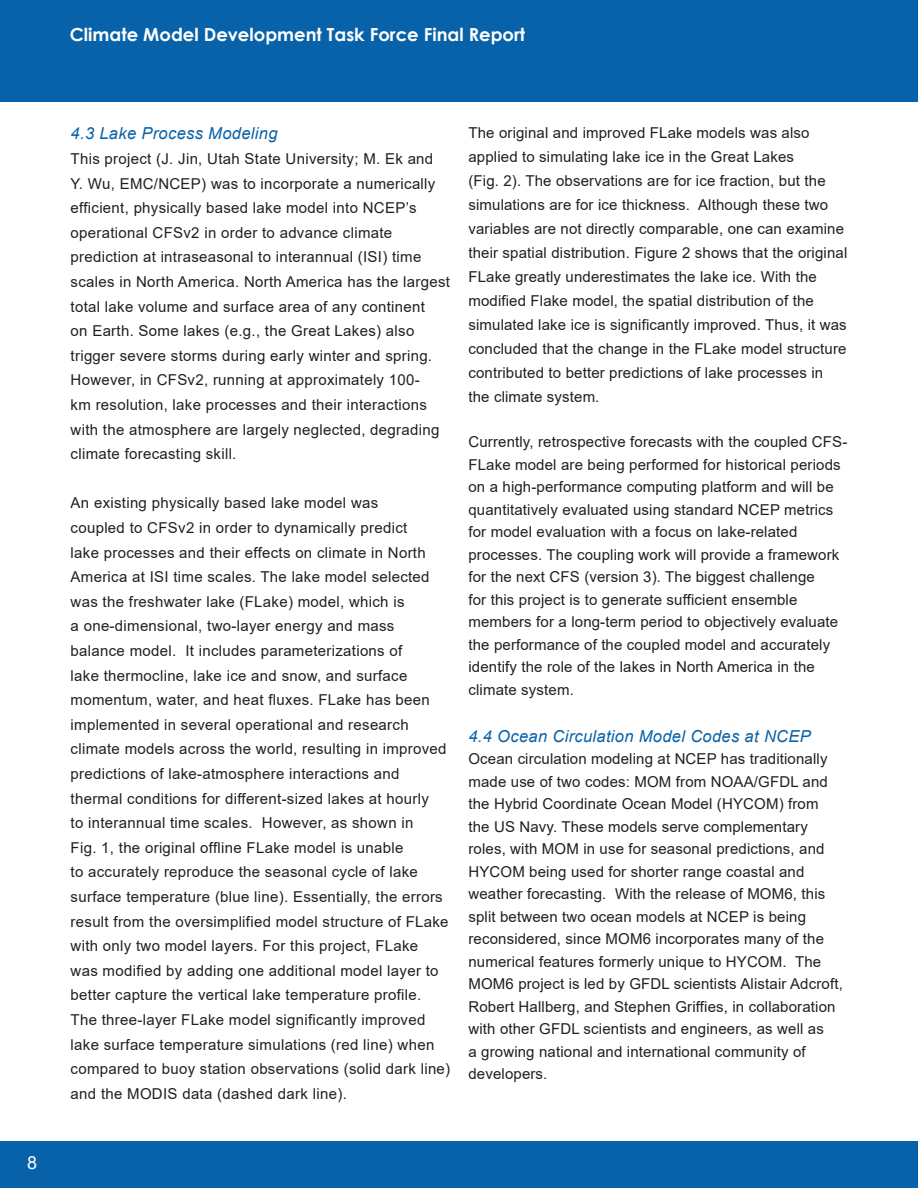
<style>
.page{position:relative;width:918px;height:1188px;background:#fff}
.page>*{position:absolute;margin:0;border:0;box-sizing:border-box;transform-origin:0 0}
.t1{font:700 18px "Century Gothic";color:#fff}
.t2{font:18px "Arial";color:#fff}
.Body{font:italic 16.5px "Arial";letter-spacing:.02em;color:#0862a9}
.Body-2{font:15px/24.6px "Arial";letter-spacing:.01em;color:#231f20}
</style>
<div class="page">
<div style="left:0;top:0;width:918px;height:102px;background:#0862a9"></div>
<div style="left:0;top:1142px;width:918px;height:46px;background:#0862a9"></div>
<p class="t2" style="left:27px;top:1150px;width:12px">8</p>
<p class="t1" style="left:70px;top:20px;width:457px">Climate Model Development Task Force Final Report</p>
<p class="Body" style="left:71px;top:123px;width:208px">4.3 Lake Process Modeling</p>
<p class="Body-2" style="left:71px;top:146px;width:381px">This project (J. Jin, Utah State University; M. Ek and<br>Y. Wu, EMC/NCEP) was to incorporate a numerically efficient, physically based lake model into NCEP’s operational CFSv2 in order to advance climate prediction at intraseasonal to interannual (ISI) time scales in North America. North America has the largest total lake volume and surface area of any continent<br>on Earth. Some lakes (e.g., the Great Lakes) also trigger severe storms during early winter and spring.<br>However, in CFSv2, running at approximately 100-<br>km resolution, lake processes and their interactions with the atmosphere are largely neglected, degrading climate forecasting skill.</p>
<p class="Body-2" style="left:71px;top:491px;width:381px">An existing physically based lake model was<br>coupled to CFSv2 in order to dynamically predict<br>lake processes and their effects on climate in North America at ISI time scales. The lake model selected was the freshwater lake (FLake) model, which is<br>a one-dimensional, two-layer energy and mass balance model. It includes parameterizations of<br>lake thermocline, lake ice and snow, and surface momentum, water, and heat fluxes. FLake has been implemented in several operational and research climate models across the world, resulting in improved predictions of lake-atmosphere interactions and thermal conditions for different-sized lakes at hourly<br>to interannual time scales. However, as shown in<br>Fig. 1, the original offline FLake model is unable<br>to accurately reproduce the seasonal cycle of lake surface temperature (blue line). Essentially, the errors result from the oversimplified model structure of FLake with only two model layers. For this project, FLake<br>was modified by adding one additional model layer to better capture the vertical lake temperature profile.<br>The three-layer FLake model significantly improved lake surface temperature simulations (red line) when compared to buoy station observations (solid dark line) and the MODIS data (dashed dark line).</p>
<p class="Body-2" style="left:468px;top:121px;width:381px;line-height:24px">The original and improved FLake models was also applied to simulating lake ice in the Great Lakes<br>(Fig. 2). The observations are for ice fraction, but the simulations are for ice thickness. Although these two variables are not directly comparable, one can examine their spatial distribution. Figure 2 shows that the original FLake greatly underestimates the lake ice. With the modified Flake model, the spatial distribution of the simulated lake ice is significantly improved. Thus, it was concluded that the change in the FLake model structure contributed to better predictions of lake processes in the climate system.</p>
<p class="Body-2" style="left:468px;top:431px;width:380px;line-height:22.5px">Currently, retrospective forecasts with the coupled CFS-FLake model are being performed for historical periods on a high-performance computing platform and will be quantitatively evaluated using standard NCEP metrics for model evaluation with a focus on lake-related processes. The coupling work will provide a framework for the next CFS (version 3). The biggest challenge<br>for this project is to generate sufficient ensemble members for a long-term period to objectively evaluate the performance of the coupled model and accurately identify the role of the lakes in North America in the climate system.</p>
<p class="Body" style="left:468px;top:725px;width:344px">4.4 Ocean Circulation Model Codes at NCEP</p>
<p class="Body-2" style="left:468px;top:747px;width:376px;line-height:22.5px">Ocean circulation modeling at NCEP has traditionally made use of two codes: MOM from NOAA/GFDL and the Hybrid Coordinate Ocean Model (HYCOM) from the US Navy. These models serve complementary roles, with MOM in use for seasonal predictions, and HYCOM being used for shorter range coastal and weather forecasting. With the release of MOM6, this split between two ocean models at NCEP is being reconsidered, since MOM6 incorporates many of the numerical features formerly unique to HYCOM. The MOM6 project is led by GFDL scientists Alistair Adcroft, Robert Hallberg, and Stephen Griffies, in collaboration with other GFDL scientists and engineers, as well as<br>a growing national and international community of developers.</p>
</div>
